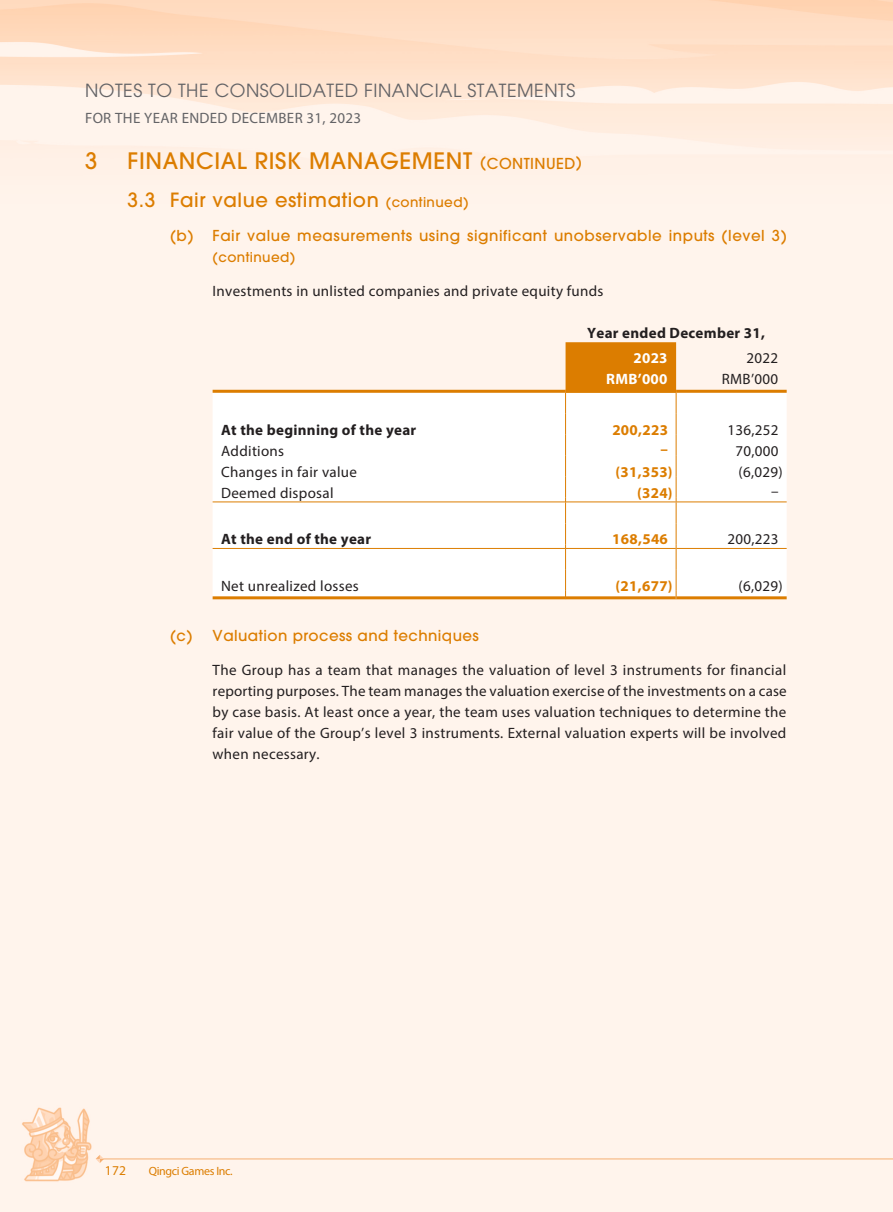
<style>
.page{position:relative;width:893px;height:1212px;background:#fff}
.page>*{position:absolute;margin:0;border:0;box-sizing:border-box;transform-origin:0 0}
.t1{font:500 22.5px "ITC Avant Garde Pro";letter-spacing:.03em;color:#dc7d00}
.t2{font:500 19.5px "ITC Avant Garde Pro";letter-spacing:.03em;color:#dc7d00}
.t3{font:18px "ITC Avant Garde Pro";letter-spacing:.03em;color:#636366}
.t4{font:15px/21px "Myriad Pro";letter-spacing:.02em;color:#231f20;text-align:justify}
.t5{font:500 15px "ITC Avant Garde Pro";letter-spacing:.035em;color:#dc7d00}
.t6{font:700 15px "Myriad Pro";letter-spacing:.02em;color:#231f20}
.t7{font:700 15px "Myriad Pro";letter-spacing:.02em;color:#dc7d00}
.t8{font:15px "Myriad Pro";letter-spacing:.02em;color:#636366}
.t9{font:700 15px "Myriad Pro";letter-spacing:.02em;color:#fff}
.t10{font:500 13.5px "ITC Avant Garde Pro";letter-spacing:.03em;color:#dc7d00}
.t11{font:13.5px "Myriad Pro";color:#dc7d00}
.t12{font:12px "Myriad Pro";letter-spacing:-.03em;color:#dc7d00}
.s1{font-size:15px}
.s2{font-size:13.5px}
</style>
<div class="page">
<hr style="left:102px;top:1158px;width:791px;height:1px;background:#f5af72">
<svg style="left:96px;top:1155px;width:8px;height:8px"></svg>
<svg style="left:213px;top:393px;width:574px;height:203px"></svg>
<svg style="left:565px;top:342px;width:112px;height:257px"></svg>
<hr style="left:213px;top:390px;width:353px;height:3px;background:#dc7d00">
<hr style="left:566px;top:390px;width:110px;height:3px;background:#dc7d00">
<hr style="left:676px;top:390px;width:111px;height:3px;background:#dc7d00">
<hr style="left:213px;top:501px;width:352px;height:1px;background:#dc7d00">
<hr style="left:566px;top:501px;width:110px;height:1px;background:#dc7d00">
<hr style="left:676px;top:501px;width:111px;height:1px;background:#dc7d00">
<hr style="left:213px;top:548px;width:352px;height:1px;background:#dc7d00">
<hr style="left:566px;top:548px;width:110px;height:1px;background:#dc7d00">
<hr style="left:676px;top:548px;width:111px;height:1px;background:#dc7d00">
<hr style="left:213px;top:596px;width:352px;height:3px;background:#dc7d00">
<hr style="left:566px;top:596px;width:110px;height:3px;background:#dc7d00">
<hr style="left:676px;top:596px;width:111px;height:3px;background:#dc7d00">
<p class="t3" style="left:85px;top:79px;width:492px">NOTES TO THE CONSOLIDATED FINANCIAL STATEMENTS</p>
<p class="t8" style="left:85px;top:109px;width:278px">FOR THE YEAR ENDED DECEMBER 31, 2023</p>
<h1 class="t1" style="left:85px;top:146px;width:14px">3</h1>
<h1 class="t1" style="left:128px;top:146px;width:456px">FINANCIAL RISK MANAGEMENT <span class="s1">(CONTINUED)</span></h1>
<h2 class="t2" style="left:128px;top:188px;width:342px">3.3 Fair value estimation <span class="s2">(continued)</span></h2>
<p class="t5" style="left:170px;top:226px;width:618px">(b) Fair value measurements using significant unobservable inputs (level 3)</p>
<p class="t10" style="left:213px;top:248px;width:84px">(continued)</p>
<p class="t4" style="left:213px;top:280px;width:392px">Investments in unlisted companies and private equity funds</p>
<p class="t6" style="left:587px;top:323px;width:179px">Year ended December 31,</p>
<p class="t9" style="left:633px;top:348px;width:36px">2023</p>
<p class="t4" style="left:746px;top:347px;width:33px">2022</p>
<p class="t9" style="left:606px;top:369px;width:63px">RMB’000</p>
<p class="t4" style="left:722px;top:368px;width:58px">RMB’000</p>
<p class="t6" style="left:221px;top:420px;width:197px">At the beginning of the year</p>
<p class="t7" style="left:612px;top:420px;width:57px">200,223</p>
<p class="t4" style="left:727px;top:419px;width:53px">136,252</p>
<p class="t4" style="left:221px;top:440px;width:65px">Additions</p>
<p class="t7" style="left:660px;top:439px;width:9px">–</p>
<p class="t4" style="left:735px;top:440px;width:45px">70,000</p>
<p class="t4" style="left:221px;top:461px;width:137px">Changes in fair value</p>
<p class="t7" style="left:616px;top:462px;width:59px">(31,353)</p>
<p class="t4" style="left:738px;top:461px;width:46px">(6,029)</p>
<p class="t4" style="left:221px;top:482px;width:114px">Deemed disposal</p>
<p class="t7" style="left:637px;top:483px;width:37px">(324)</p>
<p class="t4" style="left:771px;top:480px;width:9px">–</p>
<p class="t6" style="left:221px;top:529px;width:152px">At the end of the year</p>
<p class="t7" style="left:612px;top:529px;width:57px">168,546</p>
<p class="t4" style="left:727px;top:528px;width:53px">200,223</p>
<p class="t4" style="left:221px;top:575px;width:139px">Net unrealized losses</p>
<p class="t7" style="left:616px;top:576px;width:59px">(21,677)</p>
<p class="t4" style="left:738px;top:575px;width:46px">(6,029)</p>
<p class="t5" style="left:170px;top:626px;width:310px">(c) Valuation process and techniques</p>
<p class="t4" style="left:213px;top:659px;width:576px">The Group has a team that manages the valuation of level 3 instruments for financial reporting purposes. The team manages the valuation exercise of the investments on a case by case basis. At least once a year, the team uses valuation techniques to determine the fair value of the Group’s level 3 instruments. External valuation experts will be involved when necessary.</p>
<p class="t11" style="left:105px;top:1162px;width:23px">172</p>
<p class="t12" style="left:149px;top:1164px;width:85px">Qingci Games Inc.</p>
</div>
